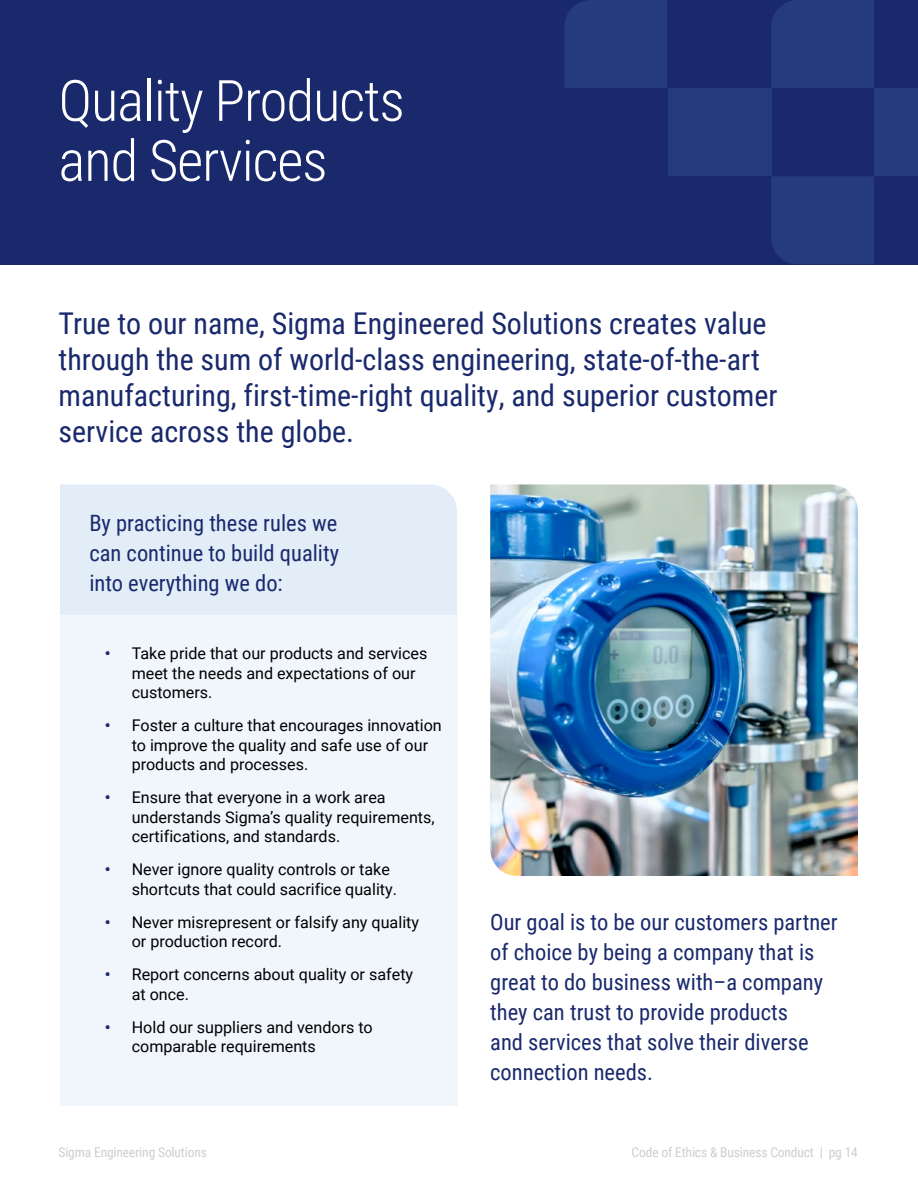
<style>
.page{position:relative;width:918px;height:1188px;background:#fff}
.page>*{position:absolute;margin:0;border:0;box-sizing:border-box;transform-origin:0 0}
.t1{font:300 57px/60px "Roboto Condensed";letter-spacing:-.02em;color:#fff}
.t2{font:30px/36px "Roboto Condensed";color:#19296c}
.t3{font:22.5px/30px "Roboto Condensed";color:#19296c;text-align:justify}
.t4{font:16.2px/19.5px "Roboto";color:#000}
.t5{font:13.5px "Roboto Condensed";letter-spacing:-.01em;color:#cccecf}
.s1{font-weight:700;color:#19296c}
</style>
<div class="page">
<div style="left:60px;top:615px;width:397px;height:491px;background:#f0f6fb"></div>
<div style="left:0;top:0;width:918px;height:264px;background:#19296c"></div>
<div style="left:771px;top:0;width:103px;height:88px;background:#253b7c"></div>
<div style="left:564px;top:0;width:103px;height:88px;background:#253b7c"></div>
<div style="left:771px;top:177px;width:103px;height:87px;background:#253b7c"></div>
<div style="left:668px;top:88px;width:103px;height:88px;background:#253b7c"></div>
<div style="left:874px;top:88px;width:44px;height:88px;background:#253b7c"></div>
<div style="left:60px;top:484px;width:397px;height:131px;background:#e2edf7"></div>
<img style="left:490px;top:484px;width:368px;height:392px">
<h1 class="t1" style="left:58px;top:68px;width:348px">Quality Products and Services</h1>
<h2 class="t2" style="left:58px;top:304px;width:721px">True to our name, Sigma Engineered Solutions creates value through the sum of world-class engineering, state-of-the-art manufacturing, first-time-right quality, and superior customer service across the globe.</h2>
<h3 class="t3" style="left:89px;top:508px;width:251px">By practicing these rules we can continue to build quality into everything we do:</h3>
<p class="t4" style="left:132px;top:643px;width:297px;text-indent:-27px"><span class="s1">•</span> Take pride that our products and services meet the needs and expectations of our customers.</p>
<p class="t4" style="left:132px;top:715px;width:312px;text-indent:-27px"><span class="s1">•</span> Foster a culture that encourages innovation to improve the quality and safe use of our products and processes.</p>
<p class="t4" style="left:132px;top:787px;width:304px;text-indent:-27px"><span class="s1">•</span> Ensure that everyone in a work area understands Sigma’s quality requirements, certifications, and standards.</p>
<p class="t4" style="left:132px;top:859px;width:267px;text-indent:-27px"><span class="s1">•</span> Never ignore quality controls or take shortcuts that could sacrifice quality.</p>
<p class="t4" style="left:132px;top:912px;width:289px;text-indent:-27px"><span class="s1">•</span> Never misrepresent or falsify any quality or production record.</p>
<p class="t4" style="left:132px;top:964px;width:283px;text-indent:-27px"><span class="s1">•</span> Report concerns about quality or safety at once.</p>
<p class="t4" style="left:132px;top:1017px;width:243px;text-indent:-27px"><span class="s1">•</span> Hold our suppliers and vendors to comparable requirements</p>
<h3 class="t3" style="left:490px;top:906px;width:349px;text-align:left">Our goal is to be our customers partner of choice by being a company that is great to do business with–a company they can trust to provide products<br>and services that solve their diverse connection needs.</h3>
<p class="t5" style="left:58px;top:1143px;width:150px">Sigma Engineering Solutions</p>
<p class="t5" style="left:632px;top:1143px;width:228px">Code of Ethics &amp; Business Conduct | pg 14</p>
</div>
